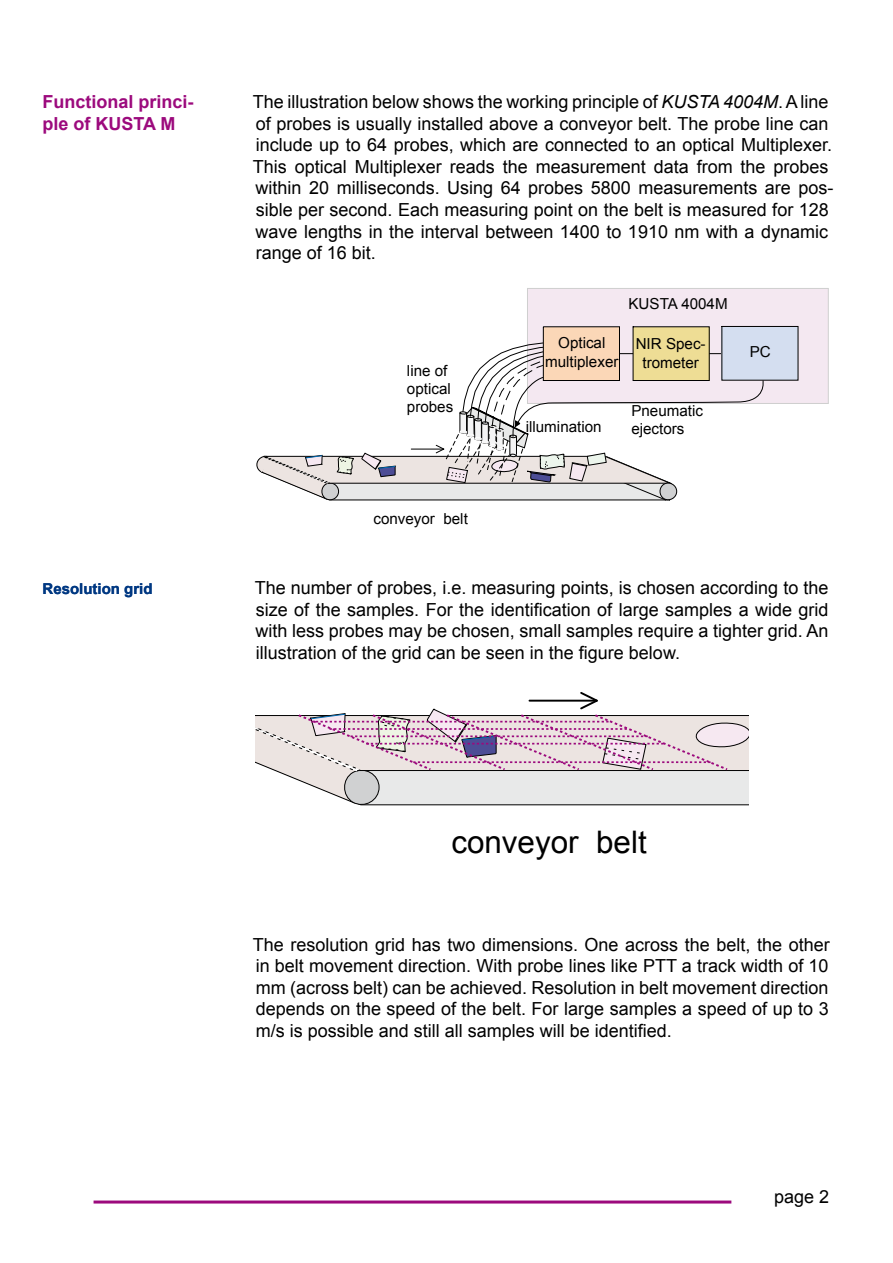
<style>
.page{position:relative;width:893px;height:1263px;background:#fff}
.page>*{position:absolute;margin:0;border:0;box-sizing:border-box;transform-origin:0 0}
.t1{font:31.05px "Arial";color:#000}
.t2{font:18px/21.6px "Arial";color:#000;text-align:justify}
.t3{font:700 18px/21.6px "Arial";color:#9c0a7d}
.t4{font:15.15px/18.1px "Arial";color:#000}
.t5{font:700 15px "Arial";color:#003882}
.s1{font-style:italic}
</style>
<div class="page">
<hr style="left:94px;top:1200px;width:637px;height:3px;background:#9c0a7d">
<div style="left:527px;top:288px;width:301px;height:115px;background:#f4e8f1"></div>
<div style="left:633px;top:327px;width:76px;height:53px;background:#eedd95"></div>
<div style="left:722px;top:326px;width:76px;height:54px;background:#d4def0"></div>
<div style="left:722px;top:326px;width:76px;height:54px;border:1px solid #000"></div>
<div style="left:543px;top:327px;width:76px;height:53px;background:#fbd7b7"></div>
<svg style="left:256px;top:342px;width:511px;height:159px"></svg>
<svg style="left:255px;top:692px;width:493px;height:114px"></svg>
<p class="t3" style="left:43px;top:91px;width:152px">Functional princi&shy;ple of KUSTA M</p>
<p class="t2" style="left:253px;top:91px;width:582px;text-align:left">The illustration below shows the working principle of <span class="s1">KUSTA 4004M</span>. A line of probes is usually installed above a conveyor belt. The probe line can include up to 64 probes, which are connected to an optical Multiplexer.<br>This optical Multiplexer reads the measurement data from the probes within 20 milliseconds. Using 64 probes 5800 measurements are pos&shy;sible per second. Each measuring point on the belt is measured for 128 wave lengths in the interval between 1400 to 1910 nm with a dynamic range of 16 bit.</p>
<p class="t5" style="left:43px;top:579px;width:112px">Resolution grid</p>
<p class="t4" style="left:407px;top:362px;width:48px">line of optical probes</p>
<p class="t4" style="left:373px;top:509px;width:96px">conveyor belt</p>
<p class="t4" style="left:628px;top:295px;width:101px">KUSTA 4004M</p>
<p class="t4" style="left:545px;top:334px;width:75px;text-align:center">Optical multiplexer</p>
<p class="t4" style="left:636px;top:335px;width:71px;text-align:center">NIR Spec&shy;trometer</p>
<p class="t4" style="left:750px;top:343px;width:23px">PC</p>
<p class="t4" style="left:526px;top:418px;width:77px">illumination</p>
<p class="t4" style="left:631px;top:402px;width:73px">Pneumatic ejectors</p>
<p class="t2" style="left:255px;top:577px;width:575px">The number of probes, i.e. measuring points, is chosen according to the size of the samples. For the identification of large samples a wide grid with less probes may be chosen, small samples require a tighter grid. An illustration of the grid can be seen in the figure below.</p>
<h1 class="t1" style="left:451px;top:822px;width:197px">conveyor belt</h1>
<p class="t2" style="left:253px;top:933px;width:578px">The resolution grid has two dimensions. One across the belt, the other in belt movement direction. With probe lines like PTT a track width of 10 mm (across belt) can be achieved. Resolution in belt movement direction depends on the speed of the belt. For large samples a speed of up to 3 m/s is possible and still all samples will be identified.</p>
<p class="t2" style="left:774px;top:1186px;width:42px">page</p>
</div>
